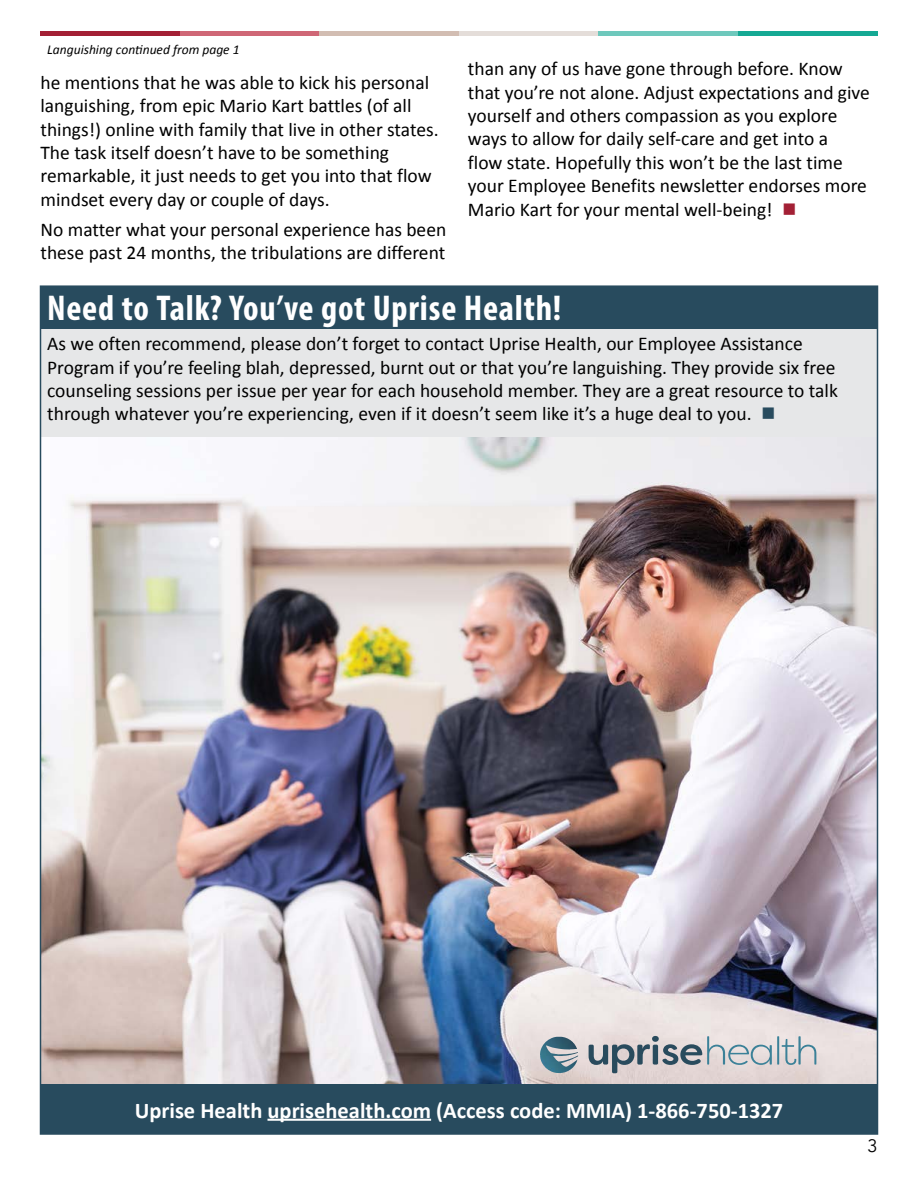
<style>
.page{position:relative;width:918px;height:1188px;background:#fff}
.page>*{position:absolute;margin:0;border:0;box-sizing:border-box;transform-origin:0 0}
.t1{font:700 condensed 36px "Myriad Pro";letter-spacing:.02em;color:#fff}
.t2{font:700 22.5px "Calibri";color:#fff}
.t3{font:19.5px/23.4px "Calibri";color:#000}
.t4{font:18px "Avenir";color:#000}
.t5{font:italic 13.5px "Calibri";color:#000}
.s1{font-family:"Minion Pro";font-weight:700;font-size:39px;color:#a32035}
.s2{font-family:"Minion Pro";font-weight:700;font-size:39px;color:#284b5e}
</style>
<div class="page">
<hr style="left:40px;top:32px;width:140px;height:4px;background:#a32035">
<hr style="left:180px;top:32px;width:140px;height:4px;background:#cf6776">
<hr style="left:320px;top:32px;width:139px;height:4px;background:#d2bdb2">
<hr style="left:459px;top:32px;width:139px;height:4px;background:#e4ddd9">
<hr style="left:598px;top:32px;width:140px;height:4px;background:#6ec8bc">
<hr style="left:738px;top:32px;width:140px;height:4px;background:#15a994">
<img style="left:43px;top:436px;width:832px;height:649px">
<div style="left:40px;top:286px;width:838px;height:50px;background:#284b5e"></div>
<img style="left:540px;top:1037px;width:38px;height:36px">
<svg style="left:589px;top:1036px;width:183px;height:37px;background:#b8b9bd"></svg>
<hr style="left:777px;top:1036px;width:2px;height:29px;background:#3b8198">
<svg style="left:782px;top:1036px;width:34px;height:29px"></svg>
<div style="left:40px;top:329px;width:838px;height:107px;background:#e6e7e8"></div>
<div style="left:40px;top:1085px;width:838px;height:49px;background:#284b5e"></div>
<hr style="left:268px;top:1119px;width:163px;height:2px;background:#fff">
<p class="t5" style="left:47px;top:40px;width:194px">Languishing continued from page 1</p>
<p class="t3" style="left:40px;top:71px;width:400px">he mentions that he was able to kick his personal languishing, from epic Mario Kart battles (of all things!) online with family that live in other states.<br>The task itself doesn’t have to be something remarkable, it just needs to get you into that flow mindset every day or couple of days.</p>
<p class="t3" style="left:40px;top:218px;width:407px">No matter what your personal experience has been these past 24 months, the tribulations are different</p>
<p class="t3" style="left:468px;top:57px;width:404px">than any of us have gone through before. Know that you’re not alone. Adjust expectations and give yourself and others compassion as you explore ways to allow for daily self-care and get into a<br>flow state. Hopefully this won’t be the last time your Employee Benefits newsletter endorses more Mario Kart for your mental well-being! <span class="s1">■</span></p>
<h1 class="t1" style="left:47px;top:285px;width:515px">Need to Talk? You’ve got Uprise Health!</h1>
<p class="t3" style="left:47px;top:332px;width:792px">As we often recommend, please don’t forget to contact Uprise Health, our Employee Assistance Program if you’re feeling blah, depressed, burnt out or that you’re languishing. They provide six free counseling sessions per issue per year for each household member. They are a great resource to talk through whatever you’re experiencing, even if it doesn’t seem like it’s a huge deal to you. <span class="s2">■</span></p>
<p class="t2" style="left:135px;top:1096px;width:650px">Uprise Health uprisehealth.com (Access code: MMIA) 1-866-750-1327</p>
<p class="t4" style="left:867px;top:1135px;width:12px">3</p>
</div>
